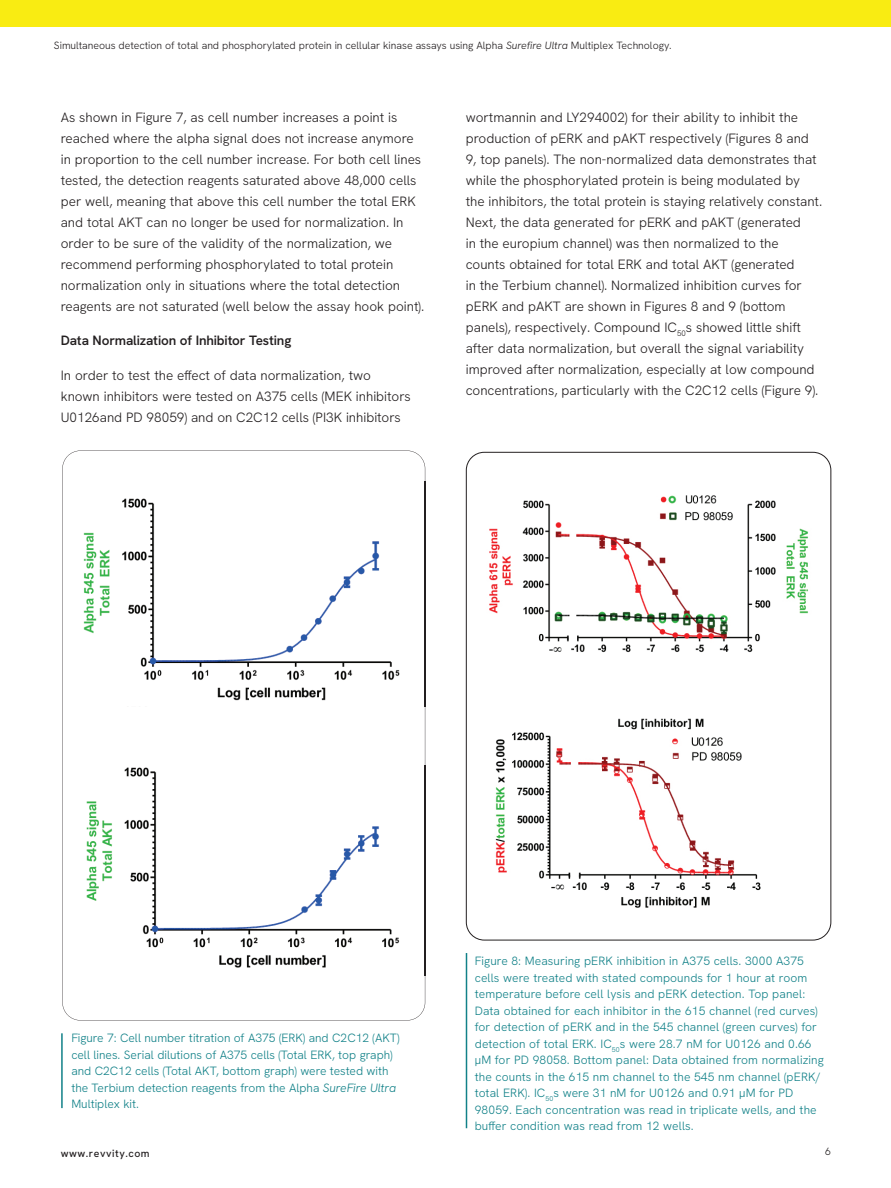
<style>
.page{position:relative;width:891px;height:1188px;background:#fff}
.page>*{position:absolute;margin:0;border:0;box-sizing:border-box;transform-origin:0 0}
.t1{font:300 13.5px/21px "Hanken Grotesk";color:#231f20}
.t2{font:600 13.5px "Hanken Grotesk";letter-spacing:-.01em;color:#231f20}
.t3{font:300 12px/16.5px "Hanken Grotesk";letter-spacing:.005em;color:#118188}
.t4{font:300 10.5px "Hanken Grotesk";color:#231f20}
.t5{font:500 10.5px "Hanken Grotesk";letter-spacing:.05em;color:#231f20}
.s1{font-style:italic}
</style>
<div class="page">
<div style="left:0;top:0;width:891px;height:26px;background:#f9ec12"></div>
<svg style="left:62px;top:450px;width:363px;height:571px"></svg>
<hr style="left:466px;top:953px;width:1px;height:175px;background:#118188">
<hr style="left:61px;top:1033px;width:2px;height:75px;background:#118188">
<img style="left:489px;top:495px;width:320px;height:158px">
<img style="left:495px;top:718px;width:266px;height:190px">
<img style="left:71px;top:482px;width:354px;height:224px">
<img style="left:425px;top:482px;width:1px;height:224px">
<img style="left:71px;top:765px;width:354px;height:211px">
<img style="left:425px;top:765px;width:1px;height:211px">
<p class="t4" style="left:54px;top:39px;width:619px">Simultaneous detection of total and phosphorylated protein in cellular kinase assays using Alpha <span class="s1">Surefire Ultra</span> Multiplex Technology.</p>
<p class="t1" style="left:61px;top:106px;width:365px">As shown in Figure 7, as cell number increases a point is reached where the alpha signal does not increase anymore in proportion to the cell number increase. For both cell lines tested, the detection reagents saturated above 48,000 cells per well, meaning that above this cell number the total ERK and total AKT can no longer be used for normalization. In order to be sure of the validity of the normalization, we recommend performing phosphorylated to total protein normalization only in situations where the total detection reagents are not saturated (well below the assay hook point).</p>
<p class="t2" style="left:61px;top:332px;width:232px">Data Normalization of Inhibitor Testing</p>
<p class="t1" style="left:61px;top:364px;width:352px">In order to test the effect of data normalization, two known inhibitors were tested on A375 cells (MEK inhibitors<br>U0126and PD 98059) and on C2C12 cells (PI3K inhibitors</p>
<p class="t1" style="left:466px;top:106px;width:358px">wortmannin and LY294002) for their ability to inhibit the production of pERK and pAKT respectively (Figures 8 and 9, top panels). The non-normalized data demonstrates that while the phosphorylated protein is being modulated by the inhibitors, the total protein is staying relatively constant.<br>Next, the data generated for pERK and pAKT (generated<br>in the europium channel) was then normalized to the<br>counts obtained for total ERK and total AKT (generated<br>in the Terbium channel). Normalized inhibition curves for pERK and pAKT are shown in Figures 8 and 9 (bottom panels), respectively. Compound IC<sub>50</sub>s showed little shift after data normalization, but overall the signal variability improved after normalization, especially at low compound concentrations, particularly with the C2C12 cells (Figure 9).</p>
<p class="t3" style="left:71px;top:1029px;width:330px">Figure 7: Cell number titration of A375 (ERK) and C2C12 (AKT) cell lines. Serial dilutions of A375 cells (Total ERK, top graph) and C2C12 cells (Total AKT, bottom graph) were tested with the Terbium detection reagents from the Alpha <span class="s1">SureFire Ultra </span>Multiplex kit.</p>
<p class="t3" style="left:475px;top:952px;width:351px">Figure 8: Measuring pERK inhibition in A375 cells. 3000 A375 cells were treated with stated compounds for 1 hour at room temperature before cell lysis and pERK detection. Top panel:<br>Data obtained for each inhibitor in the 615 channel (red curves) for detection of pERK and in the 545 channel (green curves) for detection of total ERK. IC<sub>50</sub>s were 28.7 nM for U0126 and 0.66 µM for PD 98058. Bottom panel: Data obtained from normalizing the counts in the 615 nm channel to the 545 nm channel (pERK/ total ERK). IC<sub>50</sub>s were 31 nM for U0126 and 0.91 µM for PD 98059. Each concentration was read in triplicate wells, and the buffer condition was read from 12 wells.</p>
<p class="t5" style="left:61px;top:1147px;width:90px">www.revvity.com</p>
<p class="t4" style="left:825px;top:1145px;width:7px">6</p>
</div>
